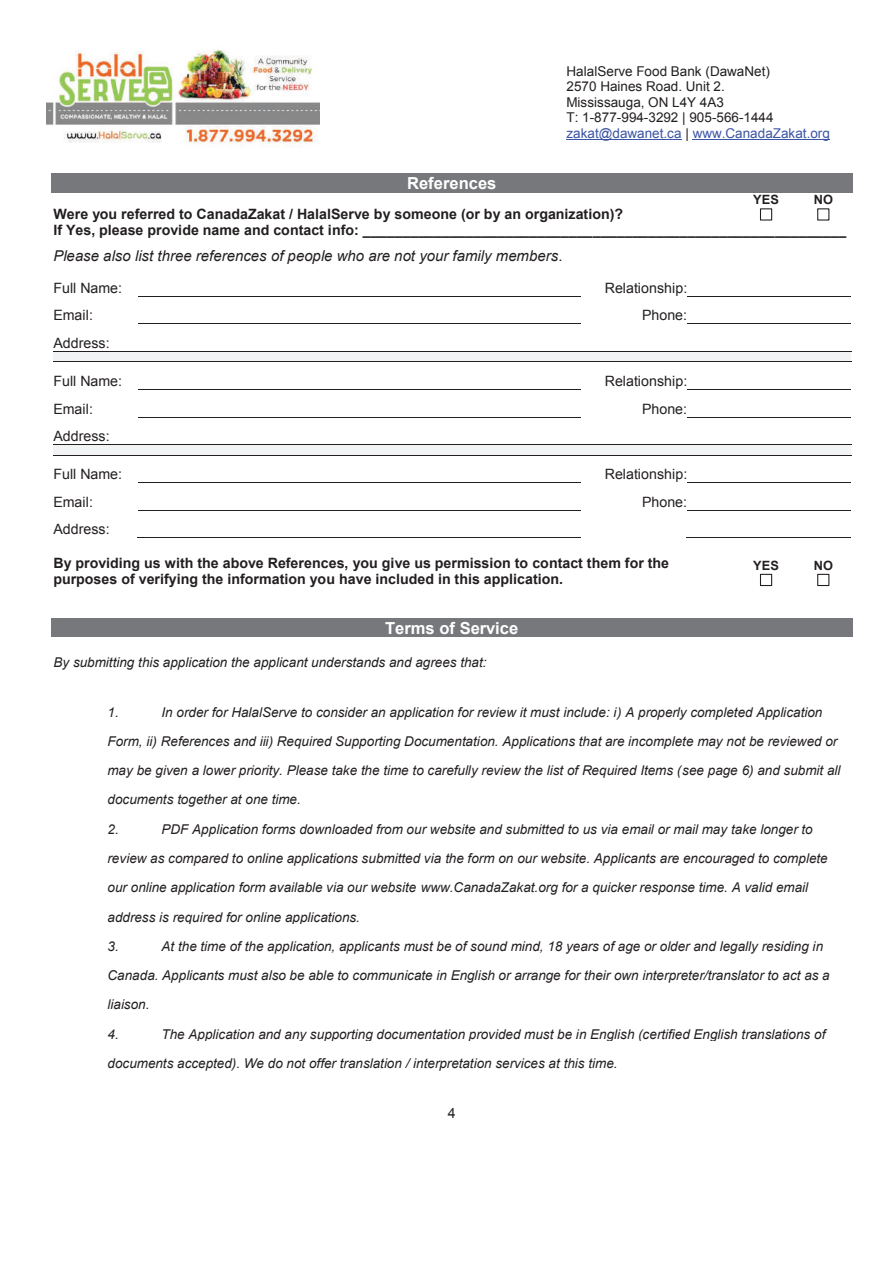
<style>
.page{position:relative;width:893px;height:1263px;background:#fff}
.page>*{position:absolute;margin:0;border:0;box-sizing:border-box;transform-origin:0 0}
.t1{font:700 16.5px "Arial";color:#fff}
.t2{font:italic 15px "Arial";color:#231f20}
.t3{font:700 14.25px/16.4px "Arial";color:#231f20}
.t4{font:14.25px "Arial";color:#231f20}
.t5{font:italic 13.5px/29.2px "Arial";color:#231f20}
.t6{font:13.5px/15.6px "Arial";color:#231f20}
.t7{font:700 12.75px "Arial";letter-spacing:-.005em;color:#231f20}
.s1{color:#3a54a4}
</style>
<div class="page">
<hr style="left:567px;top:139px;width:115px;height:1px;background:#3a54a4">
<hr style="left:693px;top:139px;width:137px;height:1px;background:#3a54a4">
<img style="left:47px;top:49px;width:273px;height:97px">
<div style="left:51px;top:174px;width:801px;height:19px;background:#76787b"></div>
<div style="left:760px;top:208px;width:12px;height:13px;border:1px solid #231f20"></div>
<div style="left:817px;top:208px;width:12px;height:13px;border:1px solid #231f20"></div>
<hr style="left:138px;top:296px;width:443px;height:1px;background:#231f20">
<hr style="left:687px;top:296px;width:164px;height:1px;background:#231f20">
<hr style="left:138px;top:323px;width:443px;height:1px;background:#231f20">
<hr style="left:687px;top:323px;width:164px;height:1px;background:#231f20">
<div style="left:53px;top:352px;width:85px;height:9px;background:#f2f3f4"></div>
<div style="left:138px;top:352px;width:442px;height:9px;background:#f2f3f4"></div>
<div style="left:580px;top:352px;width:107px;height:9px;background:#f2f3f4"></div>
<div style="left:687px;top:352px;width:164px;height:9px;background:#f2f3f4"></div>
<hr style="left:53px;top:351px;width:85px;height:1px;background:#231f20">
<hr style="left:139px;top:351px;width:442px;height:1px;background:#231f20">
<hr style="left:581px;top:351px;width:106px;height:1px;background:#231f20">
<hr style="left:688px;top:351px;width:163px;height:1px;background:#231f20">
<hr style="left:53px;top:361px;width:85px;height:1px;background:#231f20">
<hr style="left:139px;top:361px;width:442px;height:1px;background:#231f20">
<hr style="left:581px;top:361px;width:106px;height:1px;background:#231f20">
<hr style="left:688px;top:361px;width:163px;height:1px;background:#231f20">
<hr style="left:138px;top:389px;width:443px;height:1px;background:#231f20">
<hr style="left:687px;top:389px;width:164px;height:1px;background:#231f20">
<hr style="left:138px;top:417px;width:443px;height:1px;background:#231f20">
<hr style="left:687px;top:417px;width:164px;height:1px;background:#231f20">
<div style="left:53px;top:445px;width:85px;height:10px;background:#f2f3f4"></div>
<div style="left:138px;top:445px;width:442px;height:10px;background:#f2f3f4"></div>
<div style="left:580px;top:445px;width:107px;height:10px;background:#f2f3f4"></div>
<div style="left:687px;top:445px;width:164px;height:10px;background:#f2f3f4"></div>
<hr style="left:53px;top:444px;width:85px;height:1px;background:#231f20">
<hr style="left:139px;top:444px;width:442px;height:1px;background:#231f20">
<hr style="left:581px;top:444px;width:106px;height:1px;background:#231f20">
<hr style="left:688px;top:444px;width:163px;height:1px;background:#231f20">
<hr style="left:53px;top:455px;width:85px;height:1px;background:#231f20">
<hr style="left:139px;top:455px;width:442px;height:1px;background:#231f20">
<hr style="left:581px;top:455px;width:106px;height:1px;background:#231f20">
<hr style="left:688px;top:455px;width:163px;height:1px;background:#231f20">
<hr style="left:138px;top:482px;width:443px;height:1px;background:#231f20">
<hr style="left:687px;top:482px;width:164px;height:1px;background:#231f20">
<hr style="left:138px;top:510px;width:443px;height:1px;background:#231f20">
<hr style="left:687px;top:510px;width:164px;height:1px;background:#231f20">
<hr style="left:137px;top:537px;width:444px;height:1px;background:#231f20">
<hr style="left:686px;top:537px;width:165px;height:1px;background:#231f20">
<div style="left:760px;top:574px;width:12px;height:12px;border:1px solid #231f20"></div>
<div style="left:817px;top:574px;width:12px;height:12px;border:1px solid #231f20"></div>
<div style="left:51px;top:619px;width:801px;height:19px;background:#76787b"></div>
<p class="t6" style="left:567px;top:63px;width:265px">HalalServe Food Bank (DawaNet)<br>2570 Haines Road. Unit 2.<br>Mississauga, ON L4Y 4A3<br>T: 1-877-994-3292 | 905-566-1444 <span class="s1">zakat@dawanet.ca</span> | <span class="s1">www.CanadaZakat.org</span></p>
<p class="t1" style="left:407px;top:172px;width:91px">References</p>
<p class="t3" style="left:53px;top:206px;width:571px">Were you referred to CanadaZakat / HalalServe by someone (or by an organization)?</p>
<p class="t7" style="left:753px;top:191px;width:27px">YES</p>
<p class="t7" style="left:814px;top:191px;width:21px">NO</p>
<p class="t3" style="left:53px;top:222px;width:794px">If Yes, please provide name and contact info: _____________________________________________________________</p>
<p class="t2" style="left:53px;top:246px;width:511px">Please also list three references of people who are not your family members.</p>
<p class="t4" style="left:53px;top:278px;width:70px">Full Name:</p>
<p class="t4" style="left:605px;top:278px;width:84px">Relationship:</p>
<p class="t4" style="left:53px;top:306px;width:41px">Email:</p>
<p class="t4" style="left:642px;top:306px;width:47px">Phone:</p>
<p class="t4" style="left:53px;top:333px;width:58px">Address:</p>
<p class="t4" style="left:53px;top:372px;width:70px">Full Name:</p>
<p class="t4" style="left:605px;top:372px;width:84px">Relationship:</p>
<p class="t4" style="left:53px;top:399px;width:41px">Email:</p>
<p class="t4" style="left:642px;top:399px;width:47px">Phone:</p>
<p class="t4" style="left:53px;top:427px;width:58px">Address:</p>
<p class="t4" style="left:53px;top:465px;width:70px">Full Name:</p>
<p class="t4" style="left:605px;top:465px;width:84px">Relationship:</p>
<p class="t4" style="left:53px;top:492px;width:41px">Email:</p>
<p class="t4" style="left:642px;top:492px;width:47px">Phone:</p>
<p class="t4" style="left:53px;top:520px;width:58px">Address:</p>
<p class="t3" style="left:53px;top:555px;width:617px">By providing us with the above References, you give us permission to contact them for the purposes of verifying the information you have included in this application.</p>
<p class="t7" style="left:753px;top:557px;width:27px">YES</p>
<p class="t7" style="left:814px;top:557px;width:21px">NO</p>
<p class="t1" style="left:385px;top:617px;width:135px">Terms of Service</p>
<p class="t5" style="left:53px;top:647px;width:435px">By submitting this application the applicant understands and agrees that:</p>
<p class="t5" style="left:107px;top:698px;width:13px">1.</p>
<p class="t5" style="left:107px;top:698px;width:735px;text-indent:54px">In order for HalalServe to consider an application for review it must include: i) A properly completed Application Form, ii) References and iii) Required Supporting Documentation. Applications that are incomplete may not be reviewed or may be given a lower priority. Please take the time to carefully review the list of Required Items (see page 6) and submit all documents together at one time.<br>2.</p>
<p class="t5" style="left:107px;top:815px;width:722px;text-indent:54px">PDF Application forms downloaded from our website and submitted to us via email or mail may take longer to review as compared to online applications submitted via the form on our website. Applicants are encouraged to complete our online application form available via our website www.CanadaZakat.org for a quicker response time. A valid email address is required for online applications.<br>3.</p>
<p class="t5" style="left:107px;top:932px;width:724px;text-indent:54px">At the time of the application, applicants must be of sound mind, 18 years of age or older and legally residing in Canada. Applicants must also be able to communicate in English or arrange for their own interpreter/translator to act as a liaison.<br>4.</p>
<p class="t5" style="left:107px;top:1019px;width:719px;text-indent:54px">The Application and any supporting documentation provided must be in English (certified English translations of documents accepted). We do not offer translation / interpretation services at this time.</p>
<p class="t4" style="left:448px;top:1104px;width:9px">4</p>
</div>
